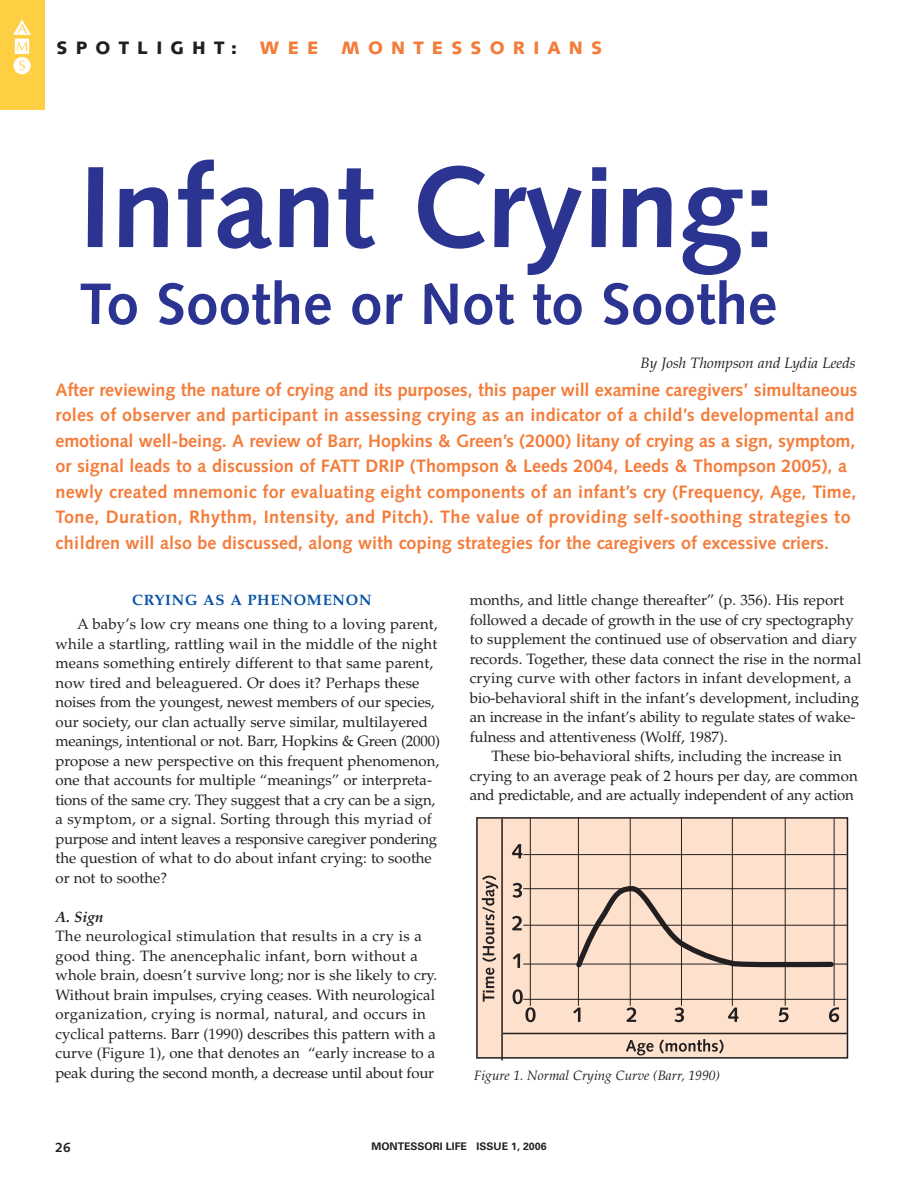
<style>
.page{position:relative;width:918px;height:1188px;background:#fff}
.page>*{position:absolute;margin:0;border:0;box-sizing:border-box;transform-origin:0 0}
.t1{font:700 115.35px "Syntax";color:#2c3491}
.t2{font:700 58.5px "Syntax";color:#2c3491}
.t3{font:700 18px/25.5px "Syntax";color:#f47c3a}
.t4{font:900 18px "Syntax";letter-spacing:.455em;color:#f47c3a}
.t5{font:900 18px "Syntax";letter-spacing:.455em;color:#231f20}
.t6{font:15px/19.5px "Palatino";color:#231f20}
.t7{font:italic 15px "Palatino";color:#231f20}
.t8{font:700 15px "Palatino";letter-spacing:.05em;color:#0953a5}
.t9{font:italic 700 15px "Palatino";color:#231f20}
.t10{font:italic 13.5px "Palatino";color:#231f20}
.t11{font:700 13.5px "Syntax";color:#231f20}
.t12{font:700 10.5px "Univers";color:#231f20}
</style>
<div class="page">
<div style="left:0;top:0;width:45px;height:110px;background:#ffcf43"></div>
<img style="left:13px;top:20px;width:18px;height:15px">
<div style="left:477px;top:818px;width:370px;height:240px;background:#fee1cc"></div>
<div style="left:476px;top:817px;width:372px;height:242px;border:2px solid #231f20"></div>
<svg style="left:512px;top:844px;width:10px;height:14px"></svg>
<svg style="left:512px;top:883px;width:10px;height:15px"></svg>
<svg style="left:512px;top:916px;width:10px;height:14px"></svg>
<svg style="left:513px;top:954px;width:7px;height:14px"></svg>
<svg style="left:513px;top:989px;width:23px;height:33px"></svg>
<svg style="left:573px;top:1008px;width:8px;height:14px"></svg>
<svg style="left:626px;top:1007px;width:10px;height:15px"></svg>
<svg style="left:674px;top:1007px;width:10px;height:15px"></svg>
<svg style="left:728px;top:1008px;width:10px;height:14px"></svg>
<svg style="left:779px;top:1008px;width:10px;height:14px"></svg>
<svg style="left:829px;top:1007px;width:10px;height:15px"></svg>
<svg style="left:483px;top:968px;width:11px;height:34px"></svg>
<svg style="left:482px;top:876px;width:16px;height:86px"></svg>
<svg style="left:626px;top:1040px;width:28px;height:15px"></svg>
<svg style="left:660px;top:1039px;width:64px;height:15px"></svg>
<hr style="left:501px;top:819px;width:2px;height:242px;background:#231f20">
<hr style="left:503px;top:1033px;width:344px;height:1px;background:#231f20">
<hr style="left:523px;top:925px;width:324px;height:1px;background:#231f20">
<hr style="left:523px;top:888px;width:324px;height:1px;background:#231f20">
<hr style="left:523px;top:854px;width:324px;height:1px;background:#231f20">
<hr style="left:530px;top:817px;width:1px;height:189px;background:#231f20">
<hr style="left:785px;top:818px;width:1px;height:188px;background:#231f20">
<hr style="left:732px;top:819px;width:1px;height:187px;background:#231f20">
<hr style="left:681px;top:818px;width:1px;height:188px;background:#231f20">
<hr style="left:630px;top:818px;width:1px;height:188px;background:#231f20">
<hr style="left:578px;top:818px;width:1px;height:188px;background:#231f20">
<hr style="left:523px;top:999px;width:323px;height:1px;background:#231f20">
<hr style="left:523px;top:964px;width:324px;height:1px;background:#231f20">
<hr style="left:834px;top:818px;width:1px;height:188px;background:#231f20">
<svg style="left:574px;top:888px;width:262px;height:82px"></svg>
<p class="t5" style="left:57px;top:40px;width:182px">SPOTLIGHT:</p>
<p class="t4" style="left:260px;top:40px;width:60px">WEE</p>
<p class="t4" style="left:341px;top:40px;width:262px">MONTESSORIANS</p>
<h1 class="t1" style="left:79px;top:161px;width:698px">Infant Crying:</h1>
<h2 class="t2" style="left:79px;top:280px;width:699px">To Soothe or Not to Soothe</h2>
<p class="t7" style="left:641px;top:357px;width:217px">By Josh Thompson and Lydia Leeds</p>
<p class="t3" style="left:56px;top:378px;width:804px">After reviewing the nature of crying and its purposes, this paper will examine caregivers’ simultaneous roles of observer and participant in assessing crying as an indicator of a child’s developmental and emotional well-being. A review of Barr, Hopkins &amp; Green’s (2000) litany of crying as a sign, symptom, or signal leads to a discussion of FATT DRIP (Thompson &amp; Leeds 2004, Leeds &amp; Thompson 2005), a newly created mnemonic for evaluating eight components of an infant’s cry (Frequency, Age, Time, Tone, Duration, Rhythm, Intensity, and Pitch). The value of providing self-soothing strategies to children will also be discussed, along with coping strategies for the caregivers of excessive criers.</p>
<p class="t8" style="left:132px;top:594px;width:241px">CRYING AS A PHENOMENON</p>
<p class="t6" style="left:55px;top:616px;width:386px;text-indent:22px">A baby’s low cry means one thing to a loving parent, while a startling, rattling wail in the middle of the night means something entirely different to that same parent, now tired and beleaguered. Or does it? Perhaps these noises from the youngest, newest members of our species, our society, our clan actually serve similar, multilayered meanings, intentional or not. Barr, Hopkins &amp; Green (2000) propose a new perspective on this frequent phenomenon, one that accounts for multiple “meanings” or interpreta&shy;tions of the same cry. They suggest that a cry can be a sign, a symptom, or a signal. Sorting through this myriad of purpose and intent leaves a responsive caregiver pondering the question of what to do about infant crying: to soothe or not to soothe?</p>
<p class="t9" style="left:56px;top:911px;width:49px">A. Sign</p>
<p class="t6" style="left:56px;top:928px;width:383px">The neurological stimulation that results in a cry is a good thing. The anencephalic infant, born without a whole brain, doesn’t survive long; nor is she likely to cry.<br>Without brain impulses, crying ceases. With neurological organization, crying is normal, natural, and occurs in cyclical patterns. Barr (1990) describes this pattern with a curve (Figure 1), one that denotes an “early increase to a peak during the second month, a decrease until about four</p>
<p class="t6" style="left:470px;top:592px;width:393px">months, and little change thereafter” (p. 356). His report followed a decade of growth in the use of cry spectography to supplement the continued use of observation and diary records. Together, these data connect the rise in the normal crying curve with other factors in infant development, a bio-behavioral shift in the infant’s development, including an increase in the infant’s ability to regulate states of wake&shy;fulness and attentiveness (Wolff, 1987).</p>
<p class="t6" style="left:470px;top:748px;width:389px;text-align:center">These bio-behavioral shifts, including the increase in crying to an average peak of 2 hours per day, are common and predictable, and are actually independent of any action</p>
<p class="t10" style="left:474px;top:1070px;width:248px">Figure 1. Normal Crying Curve (Barr, 1990)</p>
<p class="t11" style="left:56px;top:1142px;width:17px">26</p>
<p class="t12" style="left:372px;top:1142px;width:177px">MONTESSORI LIFE ISSUE 1, 2006</p>
</div>
